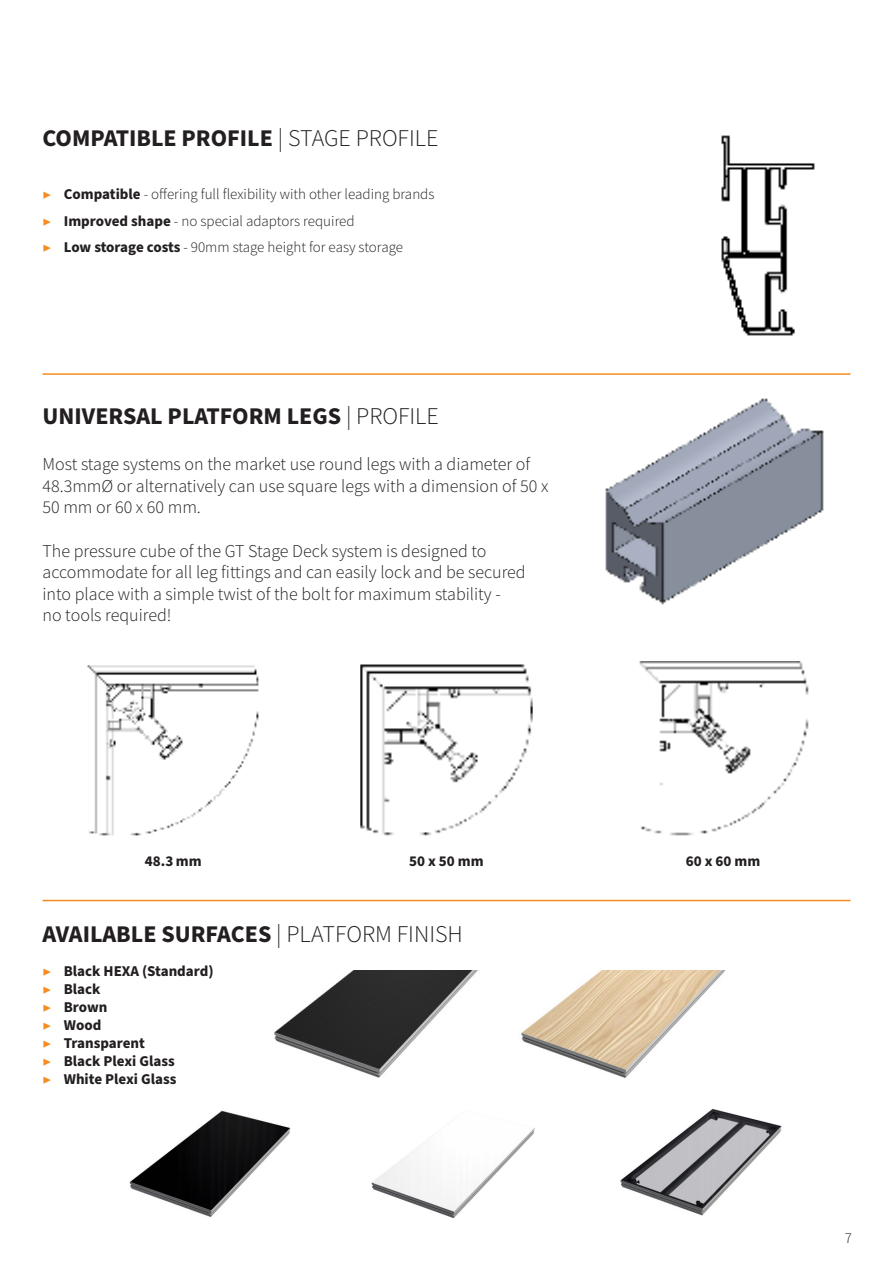
<style>
.page{position:relative;width:893px;height:1263px;background:#fff}
.page>*{position:absolute;margin:0;border:0;box-sizing:border-box;transform-origin:0 0}
.t1{font:700 24px "Source Sans Pro";color:#231f20}
.t2{font:300 18px/21.6px "Source Sans Pro";color:#231f20}
.t3{font:300 15px "Source Sans Pro";color:#231f20}
.t4{font:700 15px "Source Sans Pro";color:#231f20}
.s1{font-weight:300}
.s2{font-family:"Minion Pro";font-weight:400;color:#f68b1f}
.s3{font-weight:700}
</style>
<div class="page">
<img style="left:721px;top:135px;width:94px;height:201px">
<img style="left:605px;top:398px;width:219px;height:207px">
<img style="left:87px;top:665px;width:172px;height:170px">
<img style="left:360px;top:664px;width:173px;height:171px">
<img style="left:639px;top:661px;width:169px;height:174px">
<img style="left:129px;top:1108px;width:653px;height:111px">
<img style="left:274px;top:971px;width:204px;height:107px">
<img style="left:521px;top:971px;width:204px;height:107px">
<hr style="left:43px;top:373px;width:807px;height:2px;background:#f68b1f">
<hr style="left:43px;top:900px;width:807px;height:1px;background:#f68b1f">
<p class="t1" style="left:43px;top:121px;width:397px">COMPATIBLE PROFILE <span class="s1">| STAGE PROFILE</span></p>
<p class="t3" style="left:43px;top:185px;width:393px"><span class="s2">▶</span> <span class="s3">Compatible</span> - offering full flexibility with other leading brands</p>
<p class="t3" style="left:43px;top:212px;width:314px"><span class="s2">▶</span> <span class="s3">Improved shape</span> - no special adaptors required</p>
<p class="t3" style="left:43px;top:238px;width:362px"><span class="s2">▶</span> <span class="s3">Low storage costs</span> - 90mm stage height for easy storage</p>
<p class="t1" style="left:43px;top:400px;width:398px">UNIVERSAL PLATFORM LEGS <span class="s1">| PROFILE</span></p>
<p class="t2" style="left:43px;top:453px;width:507px">Most stage systems on the market use round legs with a diameter of<br>48.3mmØ or alternatively can use square legs with a dimension of 50 x<br>50 mm or 60 x 60 mm.</p>
<p class="t2" style="left:43px;top:540px;width:485px">The pressure cube of the GT Stage Deck system is designed to accommodate for all leg fittings and can easily lock and be secured into place with a simple twist of the bolt for maximum stability -</p>
<p class="t2" style="left:43px;top:605px;width:130px">no tools required!</p>
<p class="t4" style="left:145px;top:851px;width:58px">48.3 mm</p>
<p class="t4" style="left:409px;top:851px;width:76px">50 x 50 mm</p>
<p class="t4" style="left:686px;top:851px;width:76px">60 x 60 mm</p>
<p class="t1" style="left:43px;top:918px;width:422px">AVAILABLE SURFACES <span class="s1">| PLATFORM FINISH</span></p>
<p class="t4" style="left:43px;top:961px;width:173px"><span class="s2">▶</span> Black HEXA (Standard)</p>
<p class="t4" style="left:43px;top:979px;width:60px"><span class="s2">▶</span> Black</p>
<p class="t4" style="left:43px;top:997px;width:66px"><span class="s2">▶</span> Brown</p>
<p class="t4" style="left:43px;top:1015px;width:60px"><span class="s2">▶</span> Wood</p>
<p class="t4" style="left:43px;top:1033px;width:104px"><span class="s2">▶</span> Transparent</p>
<p class="t4" style="left:43px;top:1051px;width:134px"><span class="s2">▶</span> Black Plexi Glass</p>
<p class="t4" style="left:43px;top:1069px;width:135px"><span class="s2">▶</span> White Plexi Glass</p>
<p class="t3" style="left:845px;top:1228px;width:9px">7</p>
</div>
